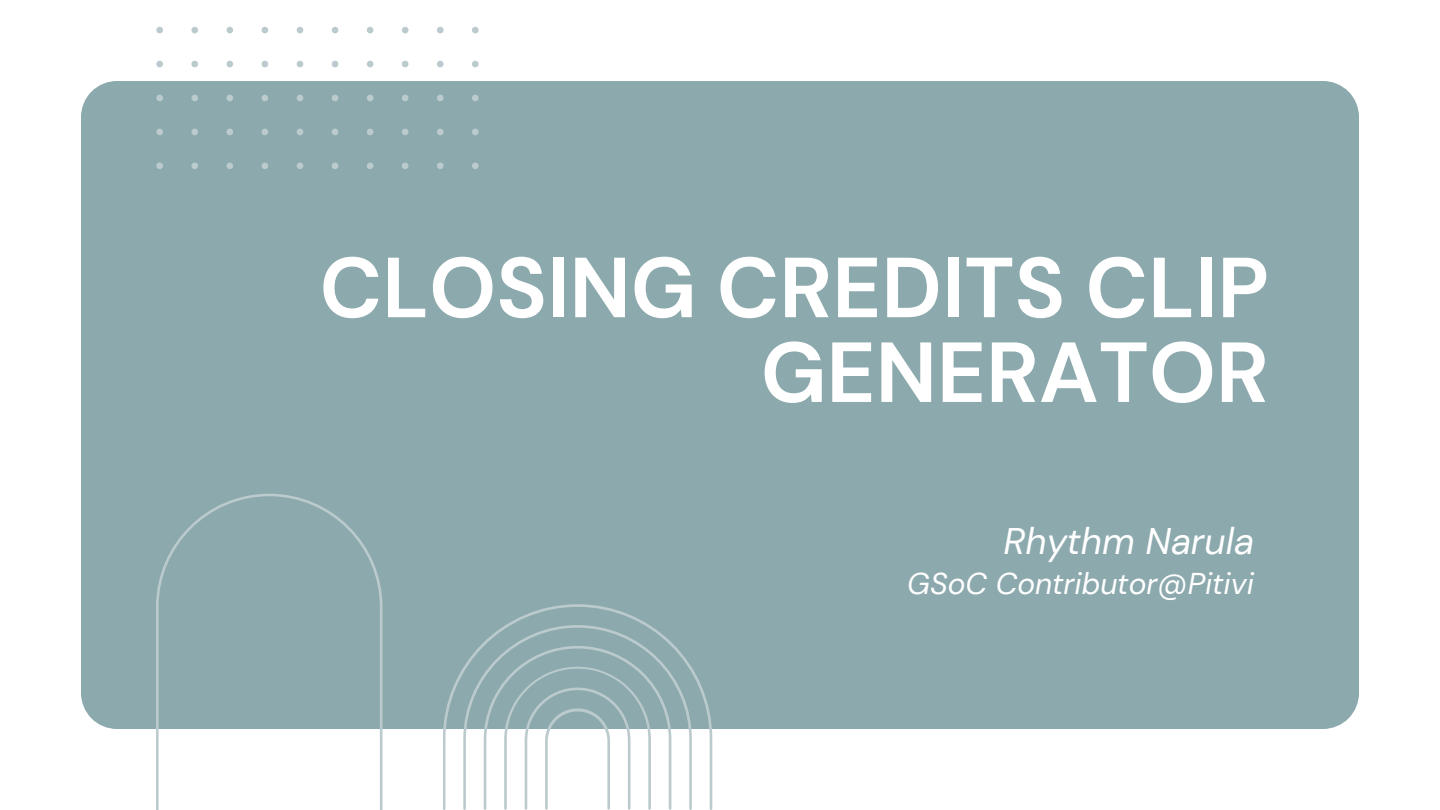
<style>
.page{position:relative;width:1440px;height:810px;background:#fff}
.page>*{position:absolute;margin:0;border:0;box-sizing:border-box;transform-origin:0 0}
.t1{font:700 85px/84.8px "DM Sans";color:#fff;text-align:right}
.t2{font:italic 37px "DM Sans";color:#fff}
.t3{font:italic 30px "DM Sans";color:#fff}
</style>
<div class="page">
<div style="left:81px;top:81px;width:1278px;height:648px;background:#8ca9ad"></div>
<svg style="left:156px;top:26px;width:323px;height:143px;fill:#8ca9ad"></svg>
<svg style="left:156px;top:494px;width:226px;height:316px;fill:#8ca9ad"></svg>
<svg style="left:443px;top:604px;width:269px;height:206px;fill:#8ca9ad"></svg>
<p class="t1" style="left:320px;top:246px;width:951px">CLOSING CREDITS CLIP<br>GENERATOR</p>
<p class="t2" style="left:1004px;top:517px;width:252px">Rhythm Narula</p>
<p class="t3" style="left:907px;top:564px;width:348px">GSoC Contributor@Pitivi</p>
</div>
